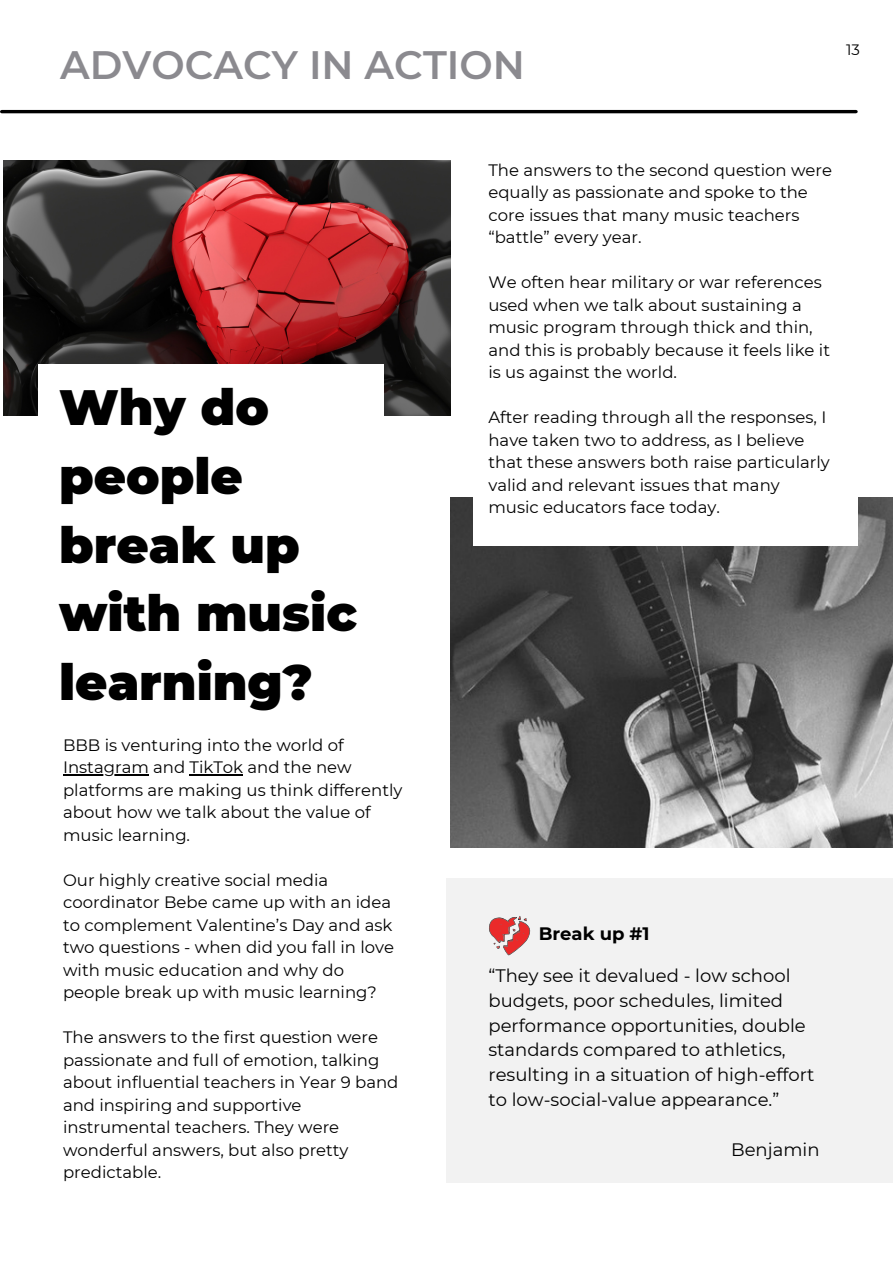
<style>
.page{position:relative;width:893px;height:1264px;background:#fff}
.page>*{position:absolute;margin:0;border:0;box-sizing:border-box;transform-origin:0 0}
.t1{font:900 49.5px/68.7px "Montserrat";color:#000}
.t2{font:600 39.6px "Montserrat";color:#8b8a8f}
.t3{font:18px/24.8px "Montserrat";color:#000}
.t4{font:700 18px "Montserrat";color:#000}
.t5{font:16.5px/22.5px "Montserrat";color:#000}
.t6{font:15px "Montserrat";color:#000}
</style>
<div class="page">
<hr style="left:2px;top:110px;width:854px;height:3px;background:#000">
<div style="left:446px;top:877px;width:446px;height:305px;background:#f2f2f2"></div>
<img style="left:3px;top:160px;width:447px;height:255px">
<div style="left:38px;top:364px;width:345px;height:113px;background:#fff"></div>
<svg style="left:489px;top:916px;width:41px;height:39px"></svg>
<img style="left:450px;top:497px;width:442px;height:350px">
<div style="left:473px;top:364px;width:384px;height:182px;background:#fff"></div>
<hr style="left:63px;top:774px;width:86px;height:1px;background:#000">
<hr style="left:190px;top:774px;width:53px;height:1px;background:#000">
<p class="t2" style="left:60px;top:41px;width:466px">ADVOCACY IN ACTION</p>
<p class="t6" style="left:846px;top:41px;width:15px">13</p>
<p class="t1" style="left:59px;top:373px;width:299px">Why do people break up with music learning?</p>
<h1 class="t5" style="left:63px;top:733px;width:282px">BBB is venturing into the world of</h1>
<p class="t5" style="left:63px;top:756px;width:341px">Instagram and TikTok and the new platforms are making us think differently about how we talk about the value of music learning.</p>
<p class="t5" style="left:63px;top:868px;width:266px">Our highly creative social media</p>
<p class="t5" style="left:63px;top:891px;width:332px">coordinator Bebe came up with an idea to complement Valentine’s Day and ask two questions - when did you fall in love with music education and why do people break up with music learning?</p>
<p class="t5" style="left:63px;top:1026px;width:316px">The answers to the first question were</p>
<p class="t5" style="left:63px;top:1048px;width:337px">passionate and full of emotion, talking about influential teachers in Year 9 band and inspiring and supportive instrumental teachers. They were wonderful answers, but also pretty predictable.</p>
<p class="t5" style="left:488px;top:159px;width:345px">The answers to the second question were equally as passionate and spoke to the core issues that many music teachers “battle” every year.</p>
<p class="t5" style="left:488px;top:271px;width:343px">We often hear military or war references used when we talk about sustaining a music program through thick and thin, and this is probably because it feels like it is us against the world.</p>
<p class="t5" style="left:488px;top:406px;width:343px">After reading through all the responses, I have taken two to address, as I believe that these answers both raise particularly valid and relevant issues that many music educators face today.</p>
<p class="t4" style="left:538px;top:922px;width:112px">Break up #1</p>
<p class="t3" style="left:488px;top:963px;width:327px">“They see it devalued - low school budgets, poor schedules, limited performance opportunities, double standards compared to athletics, resulting in a situation of high-effort to low-social-value appearance.”</p>
<p class="t3" style="left:731px;top:1136px;width:90px">Benjamin</p>
</div>
